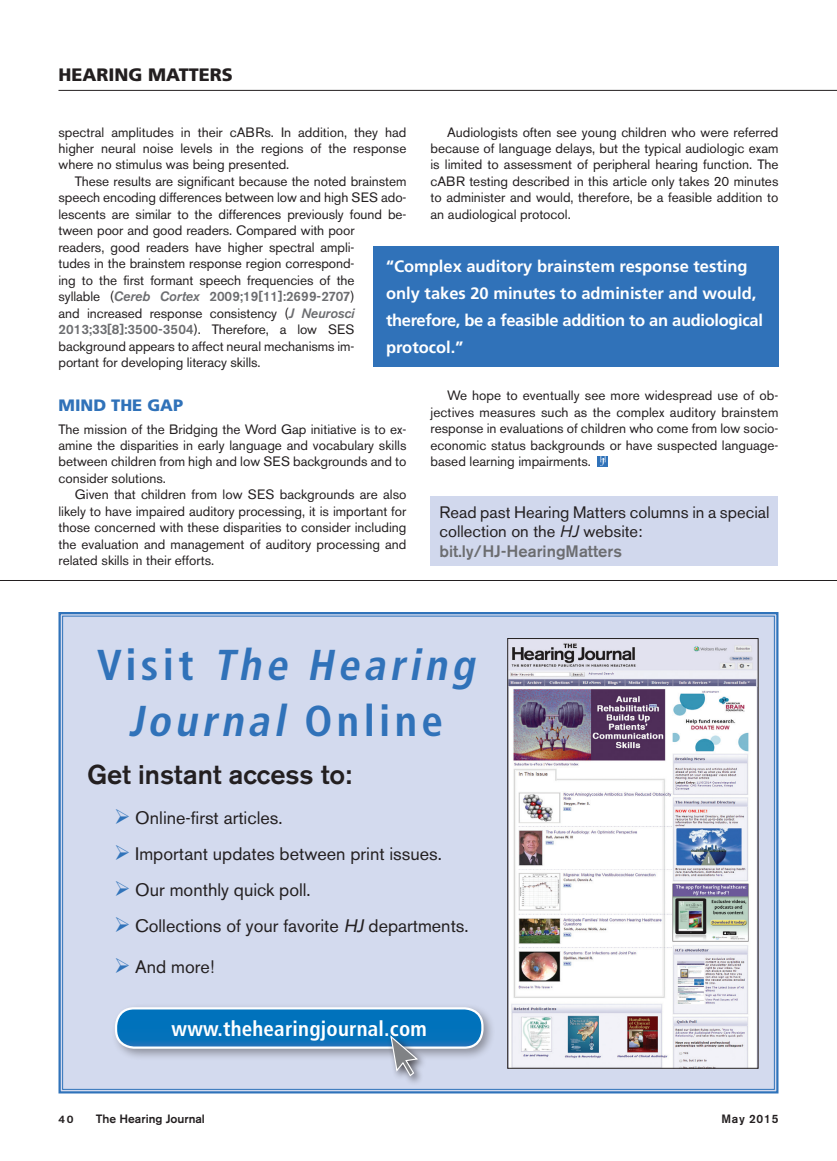
<style>
.page{position:relative;width:837px;height:1161px;background:#fff}
.page>*{position:absolute;margin:0;border:0;box-sizing:border-box;transform-origin:0 0}
.t1{font:italic 700 condensed 43.2px/55.2px "Frutiger";color:#3072b9;text-align:center}
.t2{font:500 27px "Akzidenz Grotesk BE";color:#231f20}
.t3{font:700 condensed 21px "Frutiger";letter-spacing:.01em;color:#fff}
.t4{font:18px "Akzidenz Grotesk BE";color:#231f20}
.t5{font:900 18px "Frutiger";color:#231f20}
.t6{font:700 16.5px/27px "Frutiger";color:#fff}
.t7{font:16.5px/19.5px "Akzidenz Grotesk BE";color:#231f20}
.t8{font:900 16.5px "Frutiger";color:#3072b9}
.t9{font:13.5px/16.5px "Akzidenz Grotesk BE";letter-spacing:-.005em;color:#231f20;text-align:justify}
.t10{font:500 12px "Akzidenz Grotesk BE";color:#231f20}
.t11{font:500 10.8px "Akzidenz Grotesk BE";color:#231f20;scale:1.11 1}
.s1{font-weight:500;font-style:italic;color:#6c6d70}
.s2{font-weight:500;color:#6c6d70}
.s3{font-style:italic}
.s4{font-style:normal}
.s5{color:#3073ba}
</style>
<div class="page">
<hr style="left:58px;top:90px;width:779px;height:1px;background:#231f20">
<hr style="left:0;top:580px;width:837px;height:1px;background:#231f20">
<div style="left:598px;top:456px;width:10px;height:10px;background:#3072b9"></div>
<svg style="left:600px;top:456px;width:6px;height:10px"></svg>
<div style="left:430px;top:496px;width:348px;height:70px;background:#d1d8ed"></div>
<div style="left:373px;top:246px;width:405px;height:121px;background:#3072b9"></div>
<div style="left:58px;top:612px;width:721px;height:482px;background:#d3daee"></div>
<img style="left:509px;top:640px;width:248px;height:427px">
<div style="left:507px;top:638px;width:252px;height:431px;border:1px solid #231f20"></div>
<div style="left:111px;top:1003px;width:385px;height:58px;background:#231f20;opacity:.4"></div>
<div style="left:115px;top:1007px;width:369px;height:42px;border:2px solid #fff;border-radius:18px"></div>
<div style="left:386px;top:1032px;width:41px;height:54px;background:#231f20;opacity:.75"></div>
<svg style="left:116px;top:1008px;width:366px;height:69px"></svg>
<h3 class="t5" style="left:58px;top:64px;width:176px">HEARING MATTERS</h3>
<p class="t9" style="left:58px;top:124px;width:350px">spectral amplitudes in their cABRs. In addition, they had higher neural noise levels in the regions of the response where no stimulus was being presented.</p>
<p class="t9" style="left:58px;top:173px;width:350px;text-align:left;text-indent:16px">These results are significant because the noted brainstem speech encoding differences between low and high SES ado&shy;lescents are similar to the differences previously found be&shy;tween poor and good readers. Compared with poor<br>readers, good readers have higher spectral ampli-<br>tudes in the brainstem response region correspond-<br>ing to the first formant speech frequencies of the<br>syllable (<span class="s1">Cereb Cortex</span> <span class="s2">2009;19[11]:2699-2707</span>)<br>and increased response consistency (<span class="s1">J Neurosci </span><span class="s2">2013;33[8]:3500-3504</span>). Therefore, a low SES background appears to affect neural mechanisms im-<br>portant for developing literacy skills.</p>
<p class="t8" style="left:58px;top:395px;width:126px">MIND THE GAP</p>
<p class="t9" style="left:58px;top:421px;width:350px">The mission of the Bridging the Word Gap initiative is to ex&shy;amine the disparities in early language and vocabulary skills between children from high and low SES backgrounds and to consider solutions.</p>
<p class="t9" style="left:58px;top:487px;width:350px;text-indent:16px">Given that children from low SES backgrounds are also likely to have impaired auditory processing, it is important for those concerned with these disparities to consider including the evaluation and management of auditory processing and related skills in their efforts.</p>
<p class="t9" style="left:431px;top:124px;width:350px;text-indent:16px">Audiologists often see young children who were referred because of language delays, but the typical audiologic exam is limited to assessment of peripheral hearing function. The cABR testing described in this article only takes 20 minutes to administer and would, therefore, be a feasible addition to an audiological protocol.</p>
<p class="t6" style="left:386px;top:253px;width:378px">“Complex auditory brainstem response testing only takes 20 minutes to administer and would, therefore, be a feasible addition to an audiological protocol.”</p>
<p class="t9" style="left:431px;top:388px;width:349px;text-indent:16px">We hope to eventually see more widespread use of ob&shy;jectives measures such as the complex auditory brainstem response in evaluations of children who come from low socio&shy;economic status backgrounds or have suspected language&shy;based learning impairments.</p>
<p class="t7" style="left:440px;top:502px;width:331px">Read past Hearing Matters columns in a special collection on the <span class="s3">HJ</span> website: <span class="s2">bit.ly/HJ-HearingMatters</span></p>
<h1 class="t1" style="left:97px;top:638px;width:388px"><span class="s4">V i s i t</span> The Hearing<br>Journal <span class="s4">O n l i n e</span></h1>
<h2 class="t2" style="left:87px;top:758px;width:266px">Get instant access to:</h2>
<h3 class="t4" style="left:114px;top:807px;width:170px"><span class="s5">➢</span> Online-first articles.</h3>
<h3 class="t4" style="left:114px;top:843px;width:330px"><span class="s5">➢</span> Important updates between print issues.</h3>
<h3 class="t4" style="left:114px;top:879px;width:198px"><span class="s5">➢</span> Our monthly quick poll.</h3>
<h3 class="t4" style="left:114px;top:915px;width:356px"><span class="s5">➢</span> Collections of your favorite <span class="s3">HJ</span> departments.</h3>
<h3 class="t4" style="left:114px;top:956px;width:102px"><span class="s5">➢</span> And more!</h3>
<h3 class="t3" style="left:172px;top:1016px;width:257px">www.thehearingjournal.com</h3>
<p class="t11" style="left:58px;top:1112px;width:15px">40</p>
<p class="t10" style="left:96px;top:1111px;width:110px">The Hearing Journal</p>
<p class="t10" style="left:722px;top:1111px;width:58px">May 2015</p>
</div>
